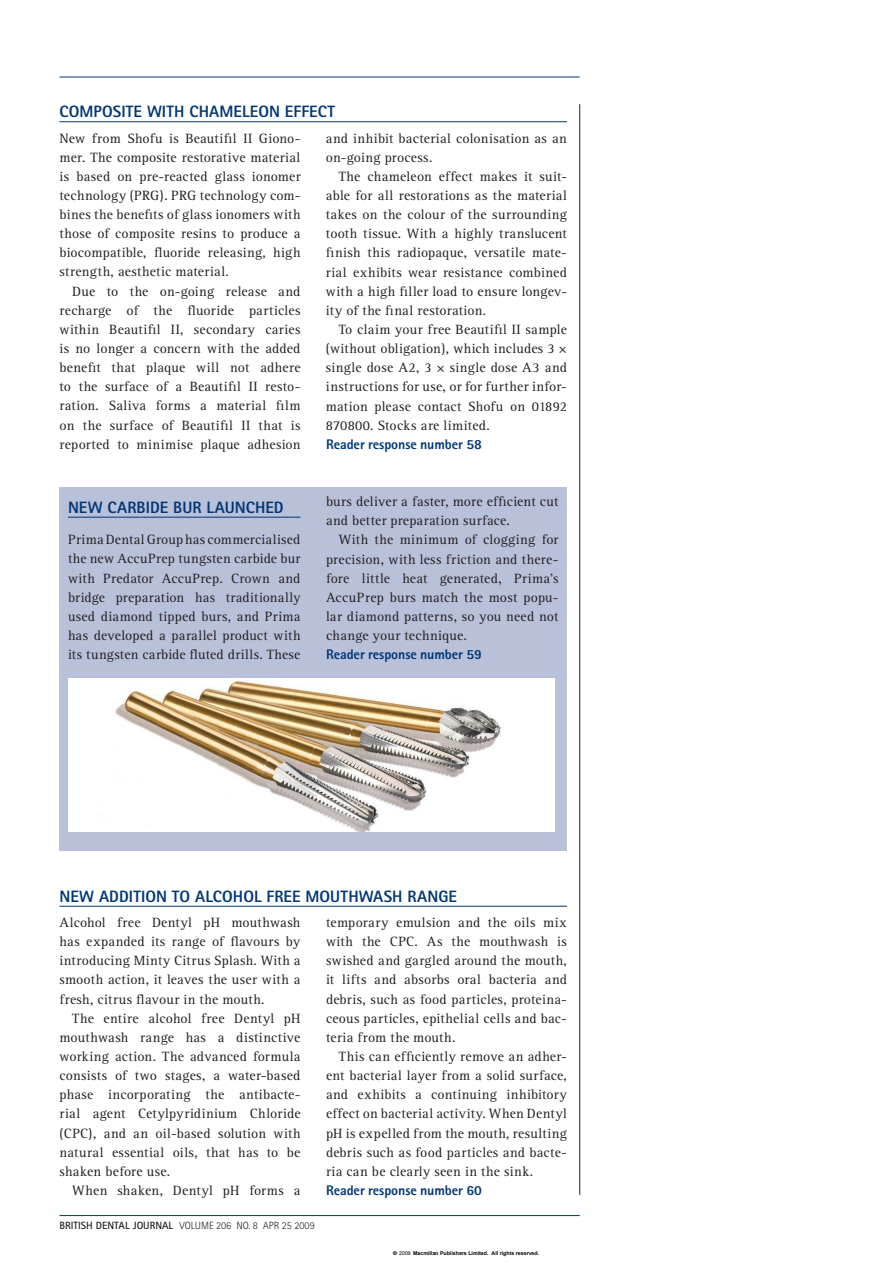
<style>
.page{position:relative;width:893px;height:1263px;background:#fff}
.page>*{position:absolute;margin:0;border:0;box-sizing:border-box;transform-origin:0 0}
.t1{font:800 16.5px "Rotis Sans Serif";color:#013775}
.t2{font:13.95px/19.2px "Rotis Serif";letter-spacing:.02em;color:#231f20;text-align:justify}
.t3{font:800 13.95px "Rotis Sans Serif";letter-spacing:-.005em;color:#013775}
.t4{font:300 10.5px "Rotis Sans Serif";color:#231f20}
.t5{font:700 5.25px "Arial";color:#000}
.s1{font-weight:700}
.s2{font-family:"Helvetica"}
.s3{font-weight:400}
</style>
<div class="page">
<hr style="left:59px;top:121px;width:508px;height:1px;background:#013775">
<hr style="left:59px;top:1215px;width:521px;height:1px;background:#013775">
<div style="left:59px;top:487px;width:508px;height:363px;background:#b9c0d9"></div>
<hr style="left:68px;top:517px;width:232px;height:1px;background:#013775">
<hr style="left:59px;top:906px;width:508px;height:1px;background:#013775">
<hr style="left:59px;top:77px;width:521px;height:1px;background:#013775">
<div style="left:68px;top:678px;width:487px;height:153px;background:#fff"></div>
<img style="left:115px;top:681px;width:386px;height:150px">
<hr style="left:579px;top:104px;width:1px;height:1091px;background:#231f20">
<p class="t1" style="left:59px;top:106px;width:277px">COMPOSITE WITH CHAMELEON EFFECT</p>
<p class="t2" style="left:59px;top:130px;width:243px">New from Shofu is Beautifil II Giono&shy;mer. The composite restorative material is based on pre-reacted glass ionomer technology (PRG). PRG technology com&shy;bines the benefits of glass ionomers with those of composite resins to produce a biocompatible, fluoride releasing, high strength, aesthetic material.</p>
<p class="t2" style="left:59px;top:283px;width:242px;text-indent:13px">Due to the on-going release and recharge of the fluoride particles within Beautifil II, secondary caries is no longer a concern with the added benefit that plaque will not adhere to the surface of a Beautifil II resto&shy;ration. Saliva forms a material film on the surface of Beautifil II that is reported to minimise plaque adhesion</p>
<p class="t1" style="left:68px;top:501px;width:217px">NEW CARBIDE BUR LAUNCHED</p>
<p class="t2" style="left:68px;top:531px;width:234px">Prima Dental Group has commercialised the new AccuPrep tungsten carbide bur with Predator AccuPrep. Crown and bridge preparation has traditionally used diamond tipped burs, and Prima has developed a parallel product with its tungsten carbide fluted drills. These</p>
<p class="t2" style="left:326px;top:130px;width:242px">and inhibit bacterial colonisation as an on-going process.</p>
<p class="t2" style="left:326px;top:168px;width:243px;text-indent:13px">The chameleon effect makes it suit&shy;able for all restorations as the material takes on the colour of the surrounding tooth tissue. With a highly translucent finish this radiopaque, versatile mate&shy;rial exhibits wear resistance combined with a high filler load to ensure longev&shy;ity of the final restoration.</p>
<p class="t2" style="left:326px;top:321px;width:242px;text-indent:13px">To claim your free Beautifil II sample (without obligation), which includes 3 × single dose A2, 3 × single dose A3 and instructions for use, or for further infor&shy;mation please contact Shofu on 01892<br>870800. Stocks are limited.</p>
<p class="t3" style="left:326px;top:439px;width:157px">Reader response number 58</p>
<p class="t2" style="left:326px;top:493px;width:234px">burs deliver a faster, more efficient cut and better preparation surface.</p>
<p class="t2" style="left:326px;top:531px;width:234px;text-indent:13px">With the minimum of clogging for precision, with less friction and there&shy;fore little heat generated, Prima’s AccuPrep burs match the most popu&shy;lar diamond patterns, so you need not change your technique.</p>
<p class="t3" style="left:326px;top:650px;width:157px">Reader response number 59</p>
<p class="t1" style="left:59px;top:890px;width:399px">NEW ADDITION TO ALCOHOL FREE MOUTHWASH RANGE</p>
<p class="t2" style="left:59px;top:914px;width:242px">Alcohol free Dentyl pH mouthwash has expanded its range of flavours by introducing Minty Citrus Splash. With a smooth action, it leaves the user with a fresh, citrus flavour in the mouth.</p>
<p class="t2" style="left:59px;top:1010px;width:242px;text-indent:13px">The entire alcohol free Dentyl pH mouthwash range has a distinctive working action. The advanced formula consists of two stages, a water-based phase incorporating the antibacte&shy;rial agent Cetylpyridinium Chloride (CPC), and an oil-based solution with natural essential oils, that has to be shaken before use.</p>
<p class="t2" style="left:72px;top:1182px;width:230px">When shaken, Dentyl pH forms a</p>
<p class="t4" style="left:59px;top:1221px;width:257px"><span class="s1">BRITISH DENTAL JOURNAL</span> VOLUME 206 NO. 8 APR 25 2009</p>
<p class="t2" style="left:326px;top:914px;width:242px">temporary emulsion and the oils mix with the CPC. As the mouthwash is swished and gargled around the mouth, it lifts and absorbs oral bacteria and debris, such as food particles, proteina&shy;ceous particles, epithelial cells and bac&shy;teria from the mouth.</p>
<p class="t2" style="left:326px;top:1048px;width:242px;text-indent:13px">This can efficiently remove an adher&shy;ent bacterial layer from a solid surface, and exhibits a continuing inhibitory effect on bacterial activity. When Dentyl pH is expelled from the mouth, resulting debris such as food particles and bacte&shy;ria can be clearly seen in the sink.</p>
<p class="t3" style="left:326px;top:1185px;width:157px">Reader response number 60</p>
<p class="t5" style="left:393px;top:1250px;width:148px"><span class="s2">©</span> <span class="s3">2009</span> Macmillan Publishers Limited. All rights reserved.</p>
</div>
